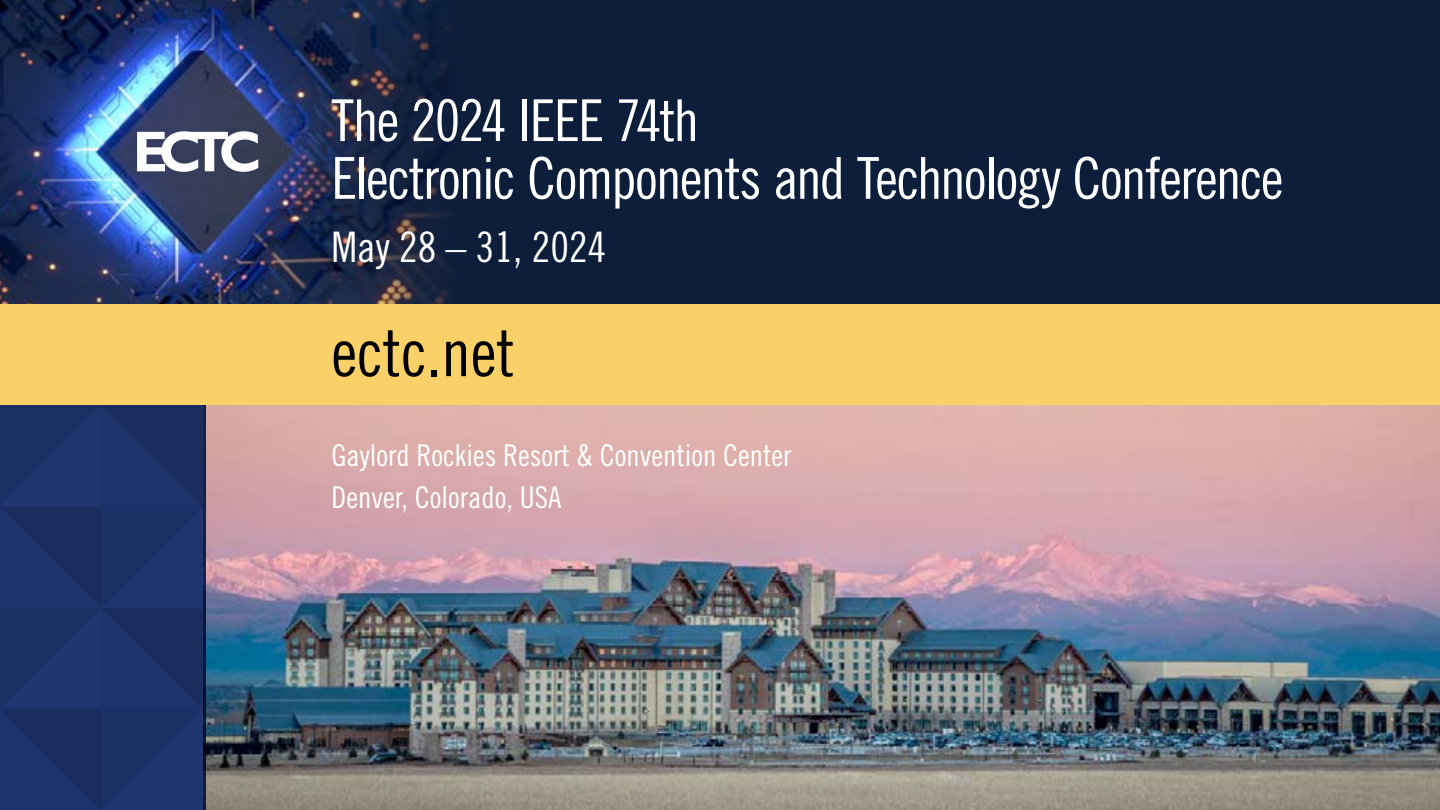
<style>
.page{position:relative;width:1440px;height:810px;background:#fff}
.page>*{position:absolute;margin:0;border:0;box-sizing:border-box;transform-origin:0 0}
.t1{font:66px "Trade Gothic LT Std Cn 18";color:#000}
.t2{font:57.75px/57.8px "Trade Gothic LT Std Cn 18";letter-spacing:-.03em;color:#fff}
.t3{font:42px "Trade Gothic LT Std Cn 18";color:#fff}
.t4{font:30px/42px "Trade Gothic LT Std Cn 18";color:#fff}
</style>
<div class="page">
<img style="left:303px;top:405px;width:1137px;height:405px">
<img style="left:303px;top:0;width:19px;height:304px">
<div style="left:322px;top:0;width:1118px;height:307px;background:#0d1e3b"></div>
<img style="left:0;top:0;width:303px;height:810px">
<div style="left:0;top:304px;width:1440px;height:101px;background:#fad168"></div>
<p class="t2" style="left:331px;top:91px;width:953px">The 2024 IEEE 74th<br>Electronic Components and Technology Conference</p>
<p class="t3" style="left:331px;top:222px;width:277px">May 28 – 31, 2024</p>
<p class="t1" style="left:331px;top:313px;width:185px">ectc.net</p>
<p class="t4" style="left:331px;top:434px;width:461px">Gaylord Rockies Resort &amp; Convention Center<br>Denver, Colorado, USA</p>
</div>
